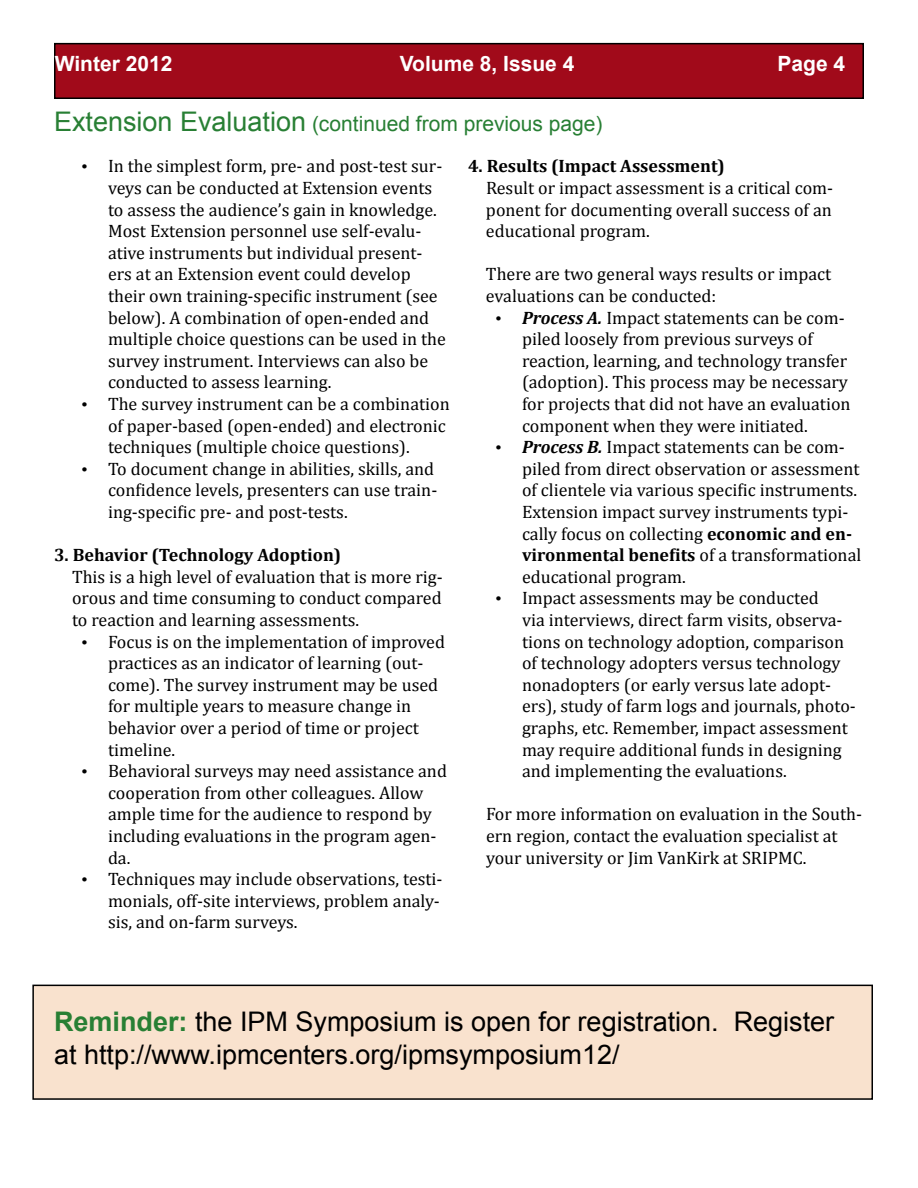
<style>
.page{position:relative;width:918px;height:1188px;background:#fff}
.page>*{position:absolute;margin:0;border:0;box-sizing:border-box;transform-origin:0 0}
.t1{font:27px/32.4px "Arial";color:#000}
.t2{font:21px "Arial";color:#287f34}
.t3{font:700 21px "Arial";color:#fff}
.t4{font:18px/21.6px "Cambria";color:#000}
.t5{font:700 18px "Cambria";color:#000}
.s1{font-size:27px}
.s2{font-weight:700;font-style:italic}
.s3{font-weight:700}
.s4{font-weight:700;color:#287f34}
</style>
<div class="page">
<div style="left:33px;top:985px;width:839px;height:114px;background:#f9e2ce"></div>
<div style="left:32px;top:985px;width:841px;height:115px;border:2px solid #000"></div>
<div style="left:55px;top:44px;width:808px;height:54px;background:#a10a1a"></div>
<div style="left:54px;top:43px;width:810px;height:56px;border:2px solid #000"></div>
<p class="t3" style="left:55px;top:50px;width:119px">Winter 2012</p>
<p class="t3" style="left:400px;top:50px;width:176px">Volume 8, Issue 4</p>
<p class="t3" style="left:778px;top:50px;width:69px">Page 4</p>
<p class="t2" style="left:54px;top:110px;width:550px"><span class="s1">Extension Evaluation</span> (continued from previous page)</p>
<p class="t4" style="left:108px;top:155px;width:339px;text-indent:-27px">• In the simplest form, pre- and post-test sur&shy;veys can be conducted at Extension events to assess the audience’s gain in knowledge.<br>Most Extension personnel use self-evalu&shy;ative instruments but individual present&shy;ers at an Extension event could develop their own training-specific instrument (see below). A combination of open-ended and multiple choice questions can be used in the survey instrument. Interviews can also be conducted to assess learning.</p>
<p class="t4" style="left:108px;top:393px;width:343px;text-indent:-27px">• The survey instrument can be a combination of paper-based (open-ended) and electronic techniques (multiple choice questions).</p>
<p class="t4" style="left:108px;top:458px;width:331px;text-indent:-27px">• To document change in abilities, skills, and confidence levels, presenters can use train&shy;ing-specific pre- and post-tests.</p>
<p class="t5" style="left:54px;top:544px;width:289px">3. Behavior (Technology Adoption)</p>
<p class="t4" style="left:72px;top:566px;width:372px;text-align:justify">This is a high level of evaluation that is more rig&shy;orous and time consuming to conduct compared to reaction and learning assessments.</p>
<p class="t4" style="left:108px;top:631px;width:339px;text-indent:-27px">• Focus is on the implementation of improved practices as an indicator of learning (out&shy;come). The survey instrument may be used for multiple years to measure change in behavior over a period of time or project timeline.</p>
<p class="t4" style="left:108px;top:760px;width:341px;text-indent:-27px">• Behavioral surveys may need assistance and cooperation from other colleagues. Allow ample time for the audience to respond by including evaluations in the program agen&shy;da.</p>
<p class="t4" style="left:108px;top:868px;width:336px;text-indent:-27px">• Techniques may include observations, testi&shy;monials, off-site interviews, problem analy&shy;sis, and on-farm surveys.</p>
<p class="t5" style="left:468px;top:155px;width:259px">4. Results (Impact Assessment)</p>
<p class="t4" style="left:486px;top:177px;width:349px;text-align:justify">Result or impact assessment is a critical com&shy;ponent for documenting overall success of an educational program.</p>
<p class="t4" style="left:486px;top:263px;width:347px">There are two general ways results or impact evaluations can be conducted:</p>
<p class="t4" style="left:522px;top:307px;width:330px;text-indent:-27px">• <span class="s2">Process A.</span> Impact statements can be com&shy;piled loosely from previous surveys of reaction, learning, and technology transfer (adoption). This process may be necessary for projects that did not have an evaluation component when they were initiated.</p>
<p class="t4" style="left:522px;top:436px;width:341px;text-indent:-27px">• <span class="s2">Process B.</span> Impact statements can be com&shy;piled from direct observation or assessment of clientele via various specific instruments.<br>Extension impact survey instruments typi&shy;cally focus on collecting <span class="s3">economic and en&shy;vironmental benefits</span> of a transformational educational program.</p>
<p class="t4" style="left:522px;top:587px;width:335px;text-indent:-27px">• Impact assessments may be conducted<br>via interviews, direct farm visits, observa&shy;tions on technology adoption, comparison of technology adopters versus technology nonadopters (or early versus late adopt&shy;ers), study of farm logs and journals, photo&shy;graphs, etc. Remember, impact assessment may require additional funds in designing and implementing the evaluations.</p>
<p class="t4" style="left:486px;top:803px;width:378px">For more information on evaluation in the South&shy;ern region, contact the evaluation specialist at your university or Jim VanKirk at SRIPMC.</p>
<h1 class="t1" style="left:54px;top:1006px;width:782px"><span class="s4">Reminder:</span> the IPM Symposium is open for registration. Register at http://www.ipmcenters.org/ipmsymposium12/</h1>
</div>
